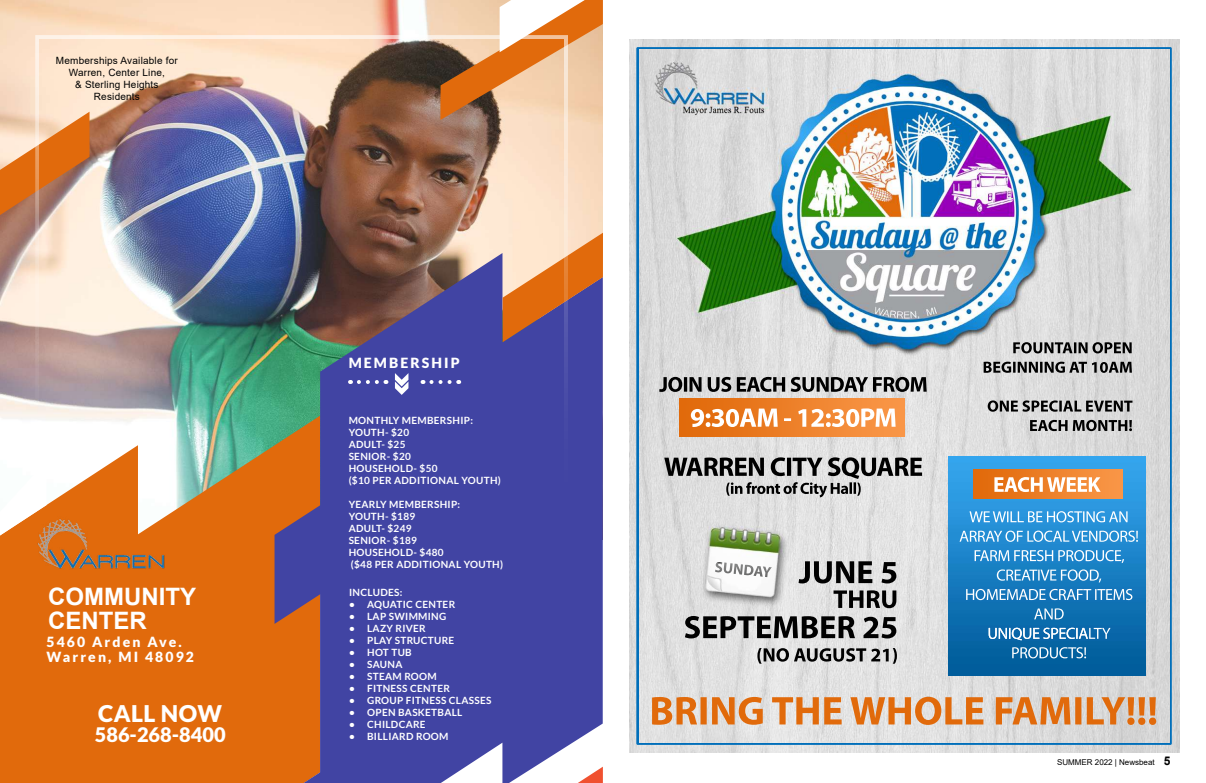
<style>
.page{position:relative;width:1206px;height:783px;background:#fff}
.page>*{position:absolute;margin:0;border:0;box-sizing:border-box;transform-origin:0 0}
.t1{font:700 24px/24px "Arial";color:#fff}
.t2{font:900 23px "Lato";letter-spacing:.02em;color:#fff}
.t3{font:900 20px "Lato";color:#fff}
.t4{font:900 14px/15px "Lato";letter-spacing:.15em;color:#fff}
.t5{font:700 10px/12px "Lato";letter-spacing:.03em;color:#fff}
.t6{font:10px/12px "Arial";letter-spacing:.02em;color:#000101;text-align:center}
.t7{font:8px "Arial";color:#000}
.s1{font-weight:700;font-size:12px}
</style>
<div class="page">
<img style="left:629px;top:40px;width:551px;height:712px">
<img style="left:639px;top:50px;width:530px;height:692px">
<img style="left:949px;top:456px;width:196px;height:220px">
<img style="left:973px;top:470px;width:149px;height:28px">
<img style="left:679px;top:398px;width:226px;height:39px">
<img style="left:0;top:0;width:603px;height:416px">
<svg style="left:0;top:416px;width:214px;height:367px;fill:#e16a0c"></svg>
<svg style="left:214px;top:253px;width:389px;height:530px;background:#5f5482"></svg>
<svg style="left:578px;top:767px;width:25px;height:16px"></svg>
<svg style="left:503px;top:233px;width:100px;height:109px;background:#ba8472"></svg>
<svg style="left:0;top:461px;width:47px;height:75px"></svg>
<svg style="left:440px;top:0;width:163px;height:120px;background:#dfaa7e"></svg>
<svg style="left:0;top:112px;width:90px;height:103px;background:#de9966"></svg>
<svg style="left:395px;top:373px;width:13px;height:22px"></svg>
<svg style="left:359px;top:380px;width:27px;height:4px"></svg>
<svg style="left:431px;top:380px;width:28px;height:4px"></svg>
<img style="left:34px;top:516px;width:133px;height:55px">
<div style="left:35px;top:35px;width:533px;height:505px;border:4px solid #fff"></div>
<p class="t6" style="left:56px;top:54px;width:123px">Memberships Available for<br>Warren, Center Line,<br>&amp; Sterling Heights<br>Residents</p>
<h1 class="t1" style="left:48px;top:585px;width:149px">COMMUNITY<br>CENTER</h1>
<h3 class="t4" style="left:47px;top:634px;width:149px">5460 Arden Ave.<br>Warren, MI 48092</h3>
<h2 class="t2" style="left:98px;top:700px;width:126px">CALL NOW</h2>
<h3 class="t3" style="left:95px;top:723px;width:132px">586-268-8400</h3>
<h3 class="t4" style="left:349px;top:355px;width:113px">MEMBERSHIP</h3>
<p class="t5" style="left:349px;top:415px;width:154px">MONTHLY MEMBERSHIP:<br>YOUTH- $20<br>ADULT- $25<br>SENIOR- $20<br>HOUSEHOLD- $50<br>($10 PER ADDITIONAL YOUTH)</p>
<p class="t5" style="left:349px;top:499px;width:156px">YEARLY MEMBERSHIP:<br>YOUTH- $189<br>ADULT- $249<br>SENIOR- $189<br>HOUSEHOLD- $480<br>($48 PER ADDITIONAL YOUTH)</p>
<p class="t5" style="left:349px;top:586px;width:55px">INCLUDES:</p>
<p class="t5" style="left:349px;top:598px;width:108px">• AQUATIC CENTER</p>
<p class="t5" style="left:349px;top:610px;width:99px">• LAP SWIMMING</p>
<p class="t5" style="left:349px;top:622px;width:78px">• LAZY RIVER</p>
<p class="t5" style="left:349px;top:634px;width:107px">• PLAY STRUCTURE</p>
<p class="t5" style="left:349px;top:646px;width:64px">• HOT TUB</p>
<p class="t5" style="left:349px;top:658px;width:55px">• SAUNA</p>
<p class="t5" style="left:349px;top:670px;width:89px">• STEAM ROOM</p>
<p class="t5" style="left:349px;top:682px;width:102px">• FITNESS CENTER</p>
<p class="t5" style="left:349px;top:694px;width:144px">• GROUP FITNESS CLASSES</p>
<p class="t5" style="left:349px;top:706px;width:115px">• OPEN BASKETBALL</p>
<p class="t5" style="left:349px;top:718px;width:78px">• CHILDCARE</p>
<p class="t5" style="left:349px;top:730px;width:101px">• BILLIARD ROOM</p>
<p class="t7" style="left:1057px;top:757px;width:115px">SUMMER 2022 | Newsbeat <span class="s1">5</span></p>
</div>
